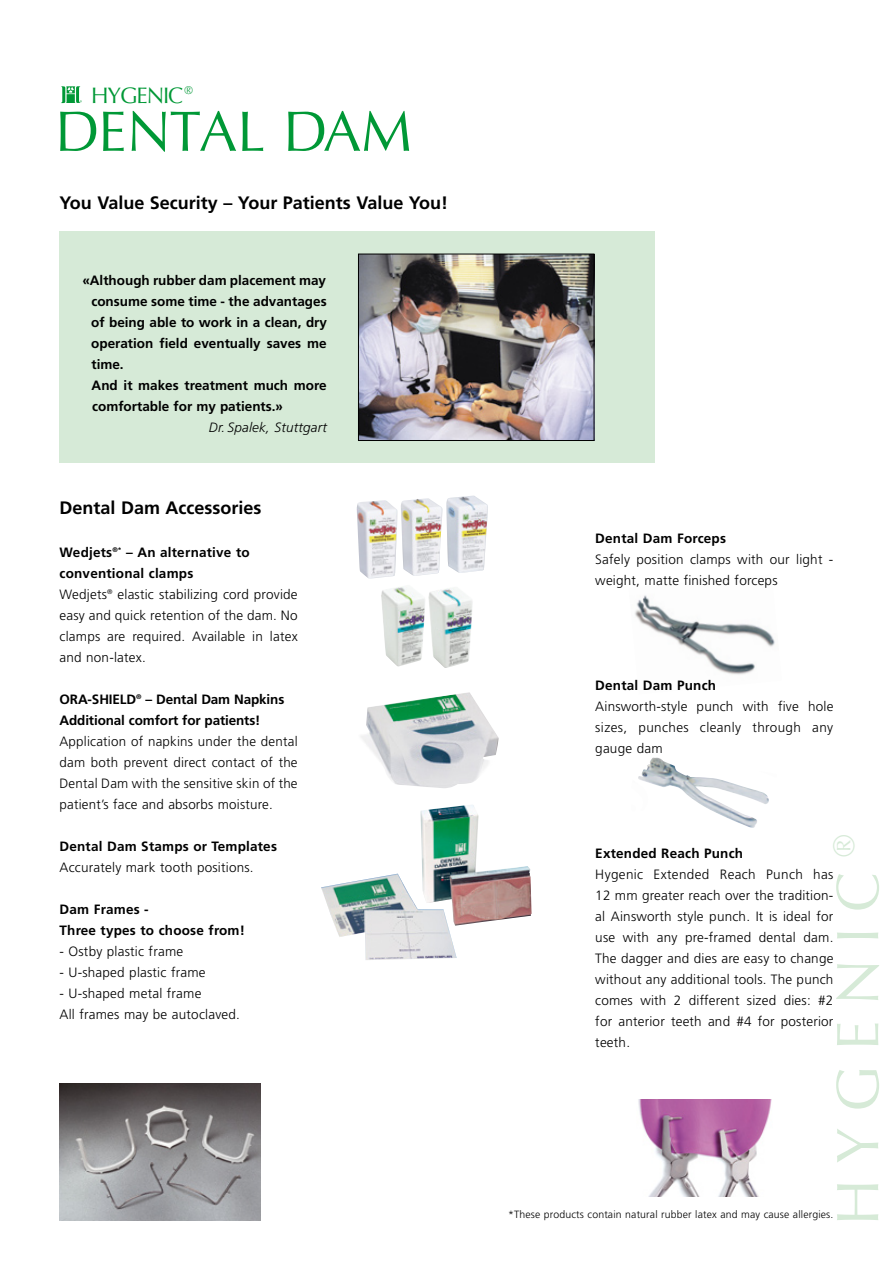
<style>
.page{position:relative;width:893px;height:1263px;background:#fff}
.page>*{position:absolute;margin:0;border:0;box-sizing:border-box;transform-origin:0 0}
.t1{font:60px "Optima";color:#d6ead7}
.t2{font:57px "Optima";letter-spacing:-.025em;color:#009836}
.t3{font:22.5px "Optima";letter-spacing:-.05em;color:#009836}
.t4{font:700 18px "Frutiger";color:#000}
.t5{font:300 13.5px/21px "Frutiger";letter-spacing:.015em;color:#000}
.t6{font:700 13.5px/21px "Frutiger";color:#000}
.t7{font:italic 300 13.5px "Frutiger";letter-spacing:.015em;color:#000}
.t8{font:300 10.5px "Frutiger";letter-spacing:.015em;color:#000}
.s1{font-weight:700}
</style>
<div class="page">
<div style="left:60px;top:232px;width:595px;height:231px;background:#d6ead7"></div>
<img style="left:360px;top:256px;width:232px;height:183px">
<div style="left:358px;top:254px;width:236px;height:187px;border:1px solid #000"></div>
<svg style="left:61px;top:86px;width:21px;height:17px"></svg>
<img style="left:60px;top:1084px;width:200px;height:136px">
<img style="left:361px;top:692px;width:138px;height:96px">
<img style="left:635px;top:595px;width:140px;height:80px">
<img style="left:420px;top:805px;width:112px;height:121px">
<img style="left:321px;top:874px;width:136px;height:86px">
<img style="left:638px;top:757px;width:131px;height:71px">
<hr style="left:892px;top:85px;width:1px;height:53px;background:#d6ead7">
<img style="left:357px;top:496px;width:131px;height:83px">
<img style="left:428px;top:588px;width:45px;height:80px">
<img style="left:381px;top:586px;width:44px;height:81px">
<img style="left:638px;top:1100px;width:134px;height:96px">
<h3 class="t3" style="left:91px;top:82px;width:103px">HYGENIC<sup>®</sup></h3>
<h2 class="t2" style="left:55px;top:98px;width:358px">DENTAL DAM</h2>
<h3 class="t4" style="left:60px;top:192px;width:390px">You Value Security – Your Patients Value You!</h3>
<p class="t6" style="left:91px;top:269px;width:237px;text-indent:-9px">«Although rubber dam placement may consume some time - the advantages of being able to work in a clean, dry operation field eventually saves me time.<br>And it makes treatment much more comfortable for my patients.»</p>
<p class="t7" style="left:209px;top:419px;width:120px">Dr. Spalek, Stuttgart</p>
<h3 class="t4" style="left:60px;top:497px;width:204px">Dental Dam Accessories</h3>
<p class="t5" style="left:60px;top:542px;width:240px"><span class="s1">Wedjets</span><sup>®*</sup> <span class="s1">– An alternative to conventional clamps<br></span>Wedjets<sup>®</sup> elastic stabilizing cord provide easy and quick retention of the dam. No clamps are required. Available in latex and non-latex.</p>
<p class="t6" style="left:60px;top:689px;width:226px">ORA-SHIELD<sup>®</sup> – Dental Dam Napkins<br>Additional comfort for patients!</p>
<p class="t5" style="left:60px;top:731px;width:240px;text-align:justify">Application of napkins under the dental dam both prevent direct contact of the Dental Dam with the sensitive skin of the patient’s face and absorbs moisture.</p>
<p class="t6" style="left:60px;top:836px;width:219px">Dental Dam Stamps or Templates</p>
<p class="t5" style="left:60px;top:857px;width:196px">Accurately mark tooth positions.</p>
<p class="t6" style="left:60px;top:899px;width:187px">Dam Frames -<br>Three types to choose from!</p>
<p class="t5" style="left:60px;top:941px;width:125px">- Ostby plastic frame</p>
<p class="t5" style="left:60px;top:962px;width:148px">- U-shaped plastic frame</p>
<p class="t5" style="left:60px;top:983px;width:182px">- U-shaped metal frame<br>All frames may be autoclaved.</p>
<p class="t6" style="left:595px;top:528px;width:132px">Dental Dam Forceps</p>
<p class="t5" style="left:595px;top:549px;width:240px">Safely position clamps with our light - weight, matte finished forceps</p>
<p class="t6" style="left:595px;top:675px;width:122px">Dental Dam Punch</p>
<p class="t5" style="left:595px;top:696px;width:240px;text-align:justify">Ainsworth-style punch with five hole sizes, punches cleanly through any gauge dam</p>
<h1 class="t1" style="left:823px;top:1225px;width:392px;rotate:-90deg">HYGENIC <sup>®</sup></h1>
<p class="t6" style="left:595px;top:843px;width:149px">Extended Reach Punch</p>
<p class="t5" style="left:595px;top:864px;width:240px;text-align:justify">Hygenic Extended Reach Punch has 12 mm greater reach over the tradition&shy;al Ainsworth style punch. It is ideal for use with any pre-framed dental dam.<br>The dagger and dies are easy to change without any additional tools. The punch comes with 2 different sized dies: #2 for anterior teeth and #4 for posterior teeth.</p>
<p class="t8" style="left:508px;top:1208px;width:327px">*These products contain natural rubber latex and may cause allergies.</p>
</div>
